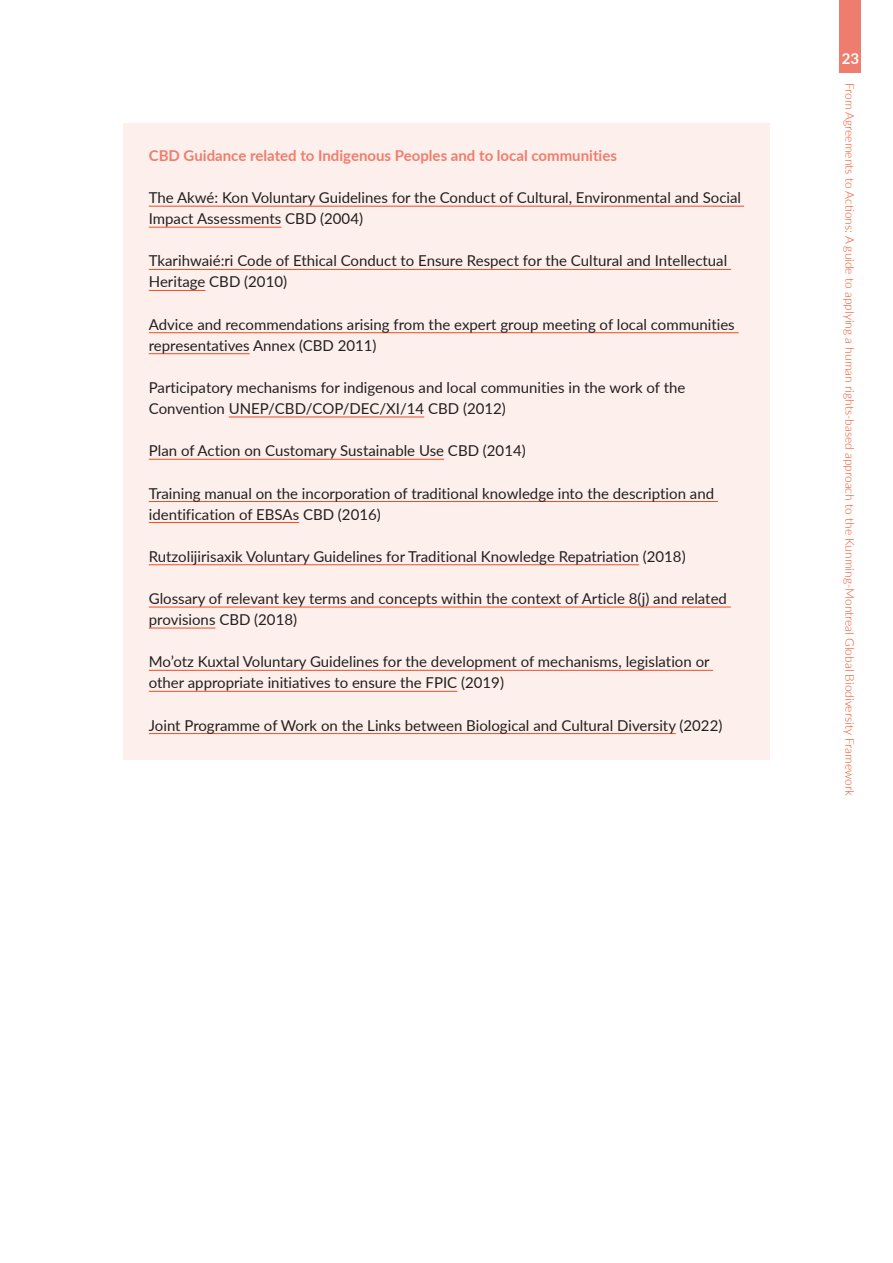
<style>
.page{position:relative;width:893px;height:1263px;background:#fff}
.page>*{position:absolute;margin:0;border:0;box-sizing:border-box;transform-origin:0 0}
.Box_text{font:15px/21px "Lato";color:#231f20}
.Box_Heading{font:700 15px "Lato";color:#ef7d6d}
.t1{font:700 15px "Lato";color:#fff}
.t2{font:300 12px "Lato";color:#f04d22}
</style>
<div class="page">
<div style="left:840px;top:0;width:21px;height:72px;background:#ef7d6d"></div>
<div style="left:123px;top:123px;width:647px;height:66px;background:#fdf0ec"></div>
<div style="left:123px;top:166px;width:647px;height:87px;background:#fdf0ec"></div>
<hr style="left:149px;top:206px;width:595px;height:1px;background:#f04d22">
<hr style="left:149px;top:227px;width:132px;height:1px;background:#f04d22">
<div style="left:123px;top:229px;width:647px;height:87px;background:#fdf0ec"></div>
<hr style="left:149px;top:269px;width:582px;height:1px;background:#f04d22">
<hr style="left:149px;top:290px;width:56px;height:1px;background:#f04d22">
<div style="left:123px;top:292px;width:647px;height:87px;background:#fdf0ec"></div>
<hr style="left:149px;top:332px;width:590px;height:1px;background:#f04d22">
<hr style="left:149px;top:353px;width:101px;height:1px;background:#f04d22">
<div style="left:123px;top:355px;width:647px;height:87px;background:#fdf0ec"></div>
<hr style="left:229px;top:417px;width:195px;height:1px;background:#f04d22">
<div style="left:123px;top:419px;width:647px;height:66px;background:#fdf0ec"></div>
<hr style="left:149px;top:459px;width:295px;height:1px;background:#f04d22">
<div style="left:123px;top:461px;width:647px;height:87px;background:#fdf0ec"></div>
<hr style="left:149px;top:501px;width:569px;height:1px;background:#f04d22">
<hr style="left:149px;top:522px;width:150px;height:1px;background:#f04d22">
<div style="left:123px;top:524px;width:647px;height:66px;background:#fdf0ec"></div>
<hr style="left:149px;top:564px;width:490px;height:1px;background:#f04d22">
<div style="left:123px;top:566px;width:647px;height:87px;background:#fdf0ec"></div>
<hr style="left:149px;top:607px;width:582px;height:1px;background:#f04d22">
<hr style="left:149px;top:628px;width:66px;height:1px;background:#f04d22">
<div style="left:123px;top:630px;width:647px;height:87px;background:#fdf0ec"></div>
<hr style="left:149px;top:670px;width:564px;height:1px;background:#f04d22">
<hr style="left:149px;top:691px;width:308px;height:1px;background:#f04d22">
<div style="left:123px;top:693px;width:647px;height:66px;background:#fdf0ec"></div>
<hr style="left:149px;top:733px;width:527px;height:1px;background:#f04d22">
<p class="Box_Heading" style="left:149px;top:144px;width:470px">CBD Guidance related to Indigenous Peoples and to local communities</p>
<p class="Box_text" style="left:149px;top:187px;width:594px">The Akwé: Kon Voluntary Guidelines for the Conduct of Cultural, Environmental and Social<br>Impact Assessments CBD (2004)</p>
<p class="Box_text" style="left:149px;top:250px;width:580px">Tkarihwaié:ri Code of Ethical Conduct to Ensure Respect for the Cultural and Intellectual<br>Heritage CBD (2010)</p>
<p class="Box_text" style="left:149px;top:313px;width:587px">Advice and recommendations arising from the expert group meeting of local communities representatives Annex (CBD 2011)</p>
<p class="Box_text" style="left:149px;top:376px;width:538px">Participatory mechanisms for indigenous and local communities in the work of the<br>Convention UNEP/CBD/COP/DEC/XI/14 CBD (2012)</p>
<p class="Box_text" style="left:149px;top:440px;width:378px">Plan of Action on Customary Sustainable Use CBD (2014)</p>
<p class="Box_text" style="left:149px;top:482px;width:567px">Training manual on the incorporation of traditional knowledge into the description and identification of EBSAs CBD (2016)</p>
<p class="Box_text" style="left:149px;top:545px;width:538px">Rutzolijirisaxik Voluntary Guidelines for Traditional Knowledge Repatriation (2018)</p>
<p class="Box_text" style="left:149px;top:587px;width:580px">Glossary of relevant key terms and concepts within the context of Article 8(j) and related provisions CBD (2018)</p>
<p class="Box_text" style="left:149px;top:651px;width:562px">Mo’otz Kuxtal Voluntary Guidelines for the development of mechanisms, legislation or other appropriate initiatives to ensure the FPIC (2019)</p>
<p class="Box_text" style="left:149px;top:714px;width:575px">Joint Programme of Work on the Links between Biological and Cultural Diversity (2022)</p>
<p class="t1" style="left:842px;top:47px;width:19px">23</p>
<p class="t2" style="left:858px;top:83px;width:714px;rotate:90deg">From Agreements to Actions: A guide to applying a human rights-based approach to the Kunming-Montreal Global Biodiversity Framework</p>
</div>
